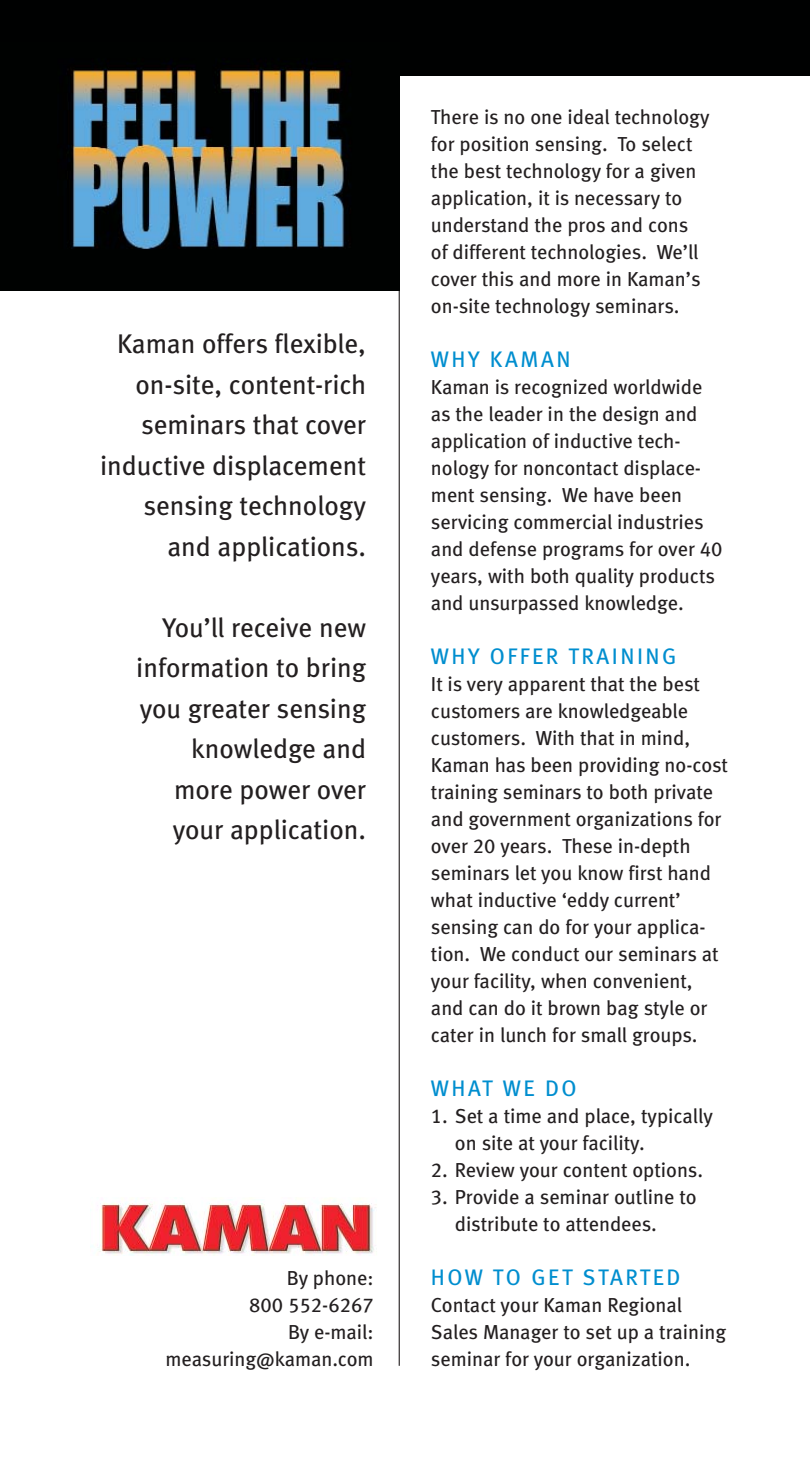
<style>
.page{position:relative;width:810px;height:1458px;background:#fff}
.page>*{position:absolute;margin:0;border:0;box-sizing:border-box;transform-origin:0 0}
.t1{font:27px/40.5px "Meta Book LF";color:#231f20;text-align:right}
.t2{font:22.5px "Meta Book LF";letter-spacing:.11em;color:#008ecf}
.t3{font:20.25px/27px "Meta Book LF";color:#231f20}
</style>
<div class="page">
<img style="left:97px;top:1197px;width:279px;height:59px">
<hr style="left:399px;top:66px;width:1px;height:1300px;background:#231f20">
<div style="left:0;top:0;width:810px;height:76px;background:#000101"></div>
<img style="left:0;top:59px;width:400px;height:231px">
<h1 class="t1" style="left:100px;top:326px;width:268px">Kaman offers flexible, on-site, content-rich seminars that cover inductive displacement sensing technology and applications.</h1>
<h1 class="t1" style="left:136px;top:609px;width:231px">You’ll receive new information to bring you greater sensing knowledge and more power over your application.</h1>
<p class="t3" style="left:165px;top:1266px;width:210px;text-align:right">By phone:<br>800 552-6267<br>By e-mail: measuring@kaman.com</p>
<p class="t3" style="left:431px;top:105px;width:280px">There is no one ideal technology for position sensing. To select the best technology for a given application, it is necessary to understand the pros and cons of different technologies. We’ll cover this and more in Kaman’s on-site technology seminars.</p>
<p class="t2" style="left:431px;top:351px;width:141px">WHY KAMAN</p>
<p class="t3" style="left:431px;top:375px;width:293px">Kaman is recognized worldwide as the leader in the design and application of inductive tech&shy;nology for noncontact displace&shy;ment sensing. We have been servicing commercial industries and defense programs for over 40 years, with both quality products and unsurpassed knowledge.</p>
<p class="t2" style="left:431px;top:648px;width:247px">WHY OFFER TRAINING</p>
<p class="t3" style="left:431px;top:672px;width:299px">It is very apparent that the best customers are knowledgeable customers. With that in mind,<br>Kaman has been providing no-cost training seminars to both private and government organizations for over 20 years. These in-depth seminars let you know first hand what inductive ‘eddy current’ sensing can do for your applica&shy;tion. We conduct our seminars at your facility, when convenient, and can do it brown bag style or cater in lunch for small groups.</p>
<p class="t2" style="left:431px;top:1080px;width:147px">WHAT WE DO</p>
<p class="t3" style="left:455px;top:1104px;width:259px;text-indent:-24px">1. Set a time and place, typically on site at your facility.</p>
<p class="t3" style="left:431px;top:1158px;width:274px">2. Review your content options.</p>
<p class="t3" style="left:455px;top:1185px;width:243px;text-indent:-24px">3. Provide a seminar outline to distribute to attendees.</p>
<p class="t2" style="left:431px;top:1269px;width:251px">HOW TO GET STARTED</p>
<p class="t3" style="left:431px;top:1293px;width:297px">Contact your Kaman Regional<br>Sales Manager to set up a training seminar for your organization.</p>
</div>
